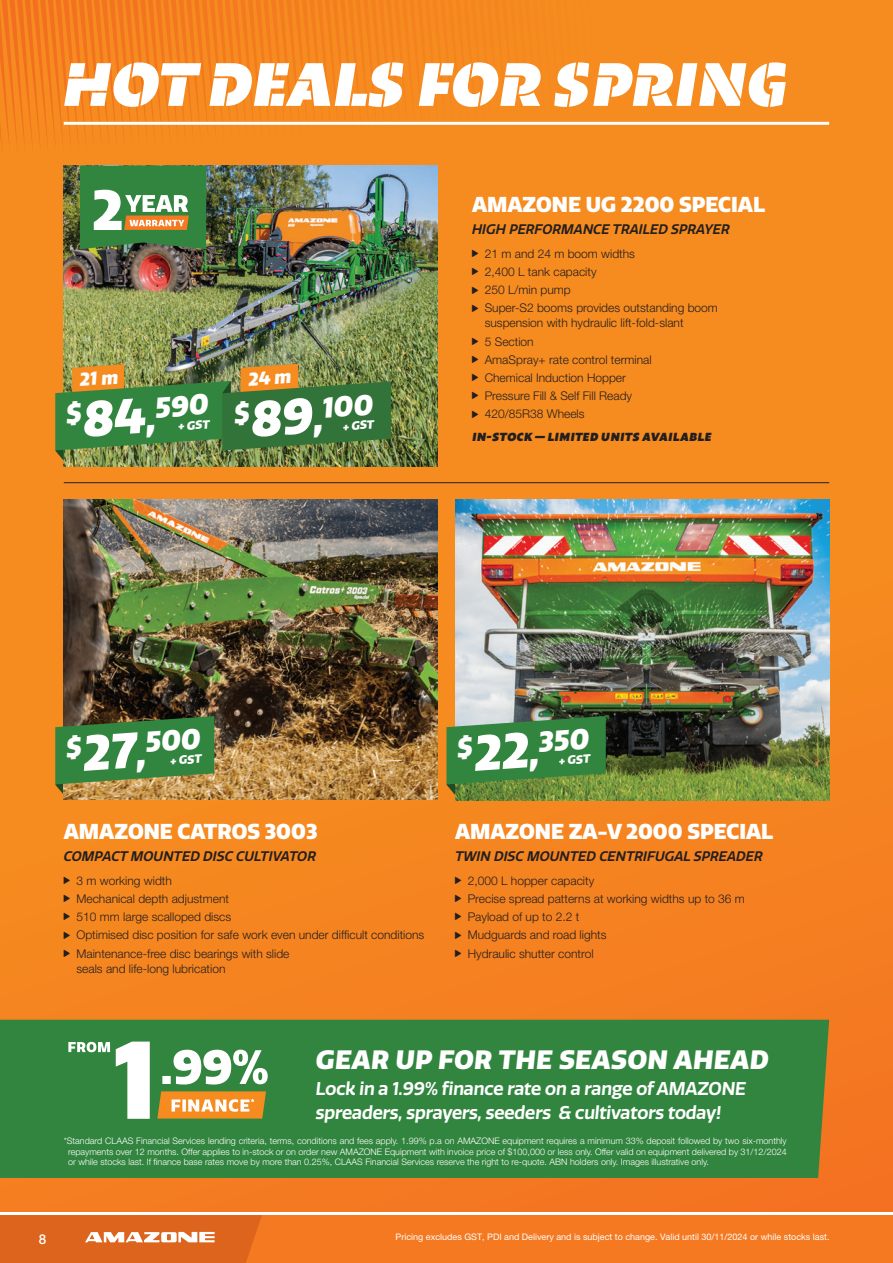
<style>
.page{position:relative;width:893px;height:1263px;background:#fff}
.page>*{position:absolute;margin:0;border:0;box-sizing:border-box;transform-origin:0 0}
.t1{font:italic 800 62.4px "Maipo Sans Stencil";letter-spacing:-.02em;color:#fff}
.t2{font:900 27.9px "Quatro";color:#fff}
.t3{font:900 25.8px "Quatro";color:#fff}
.t4{font:900 21px "Quatro";color:#fff}
.t5{font:600 18px/24px "Quatro";color:#fff}
.t6{font:italic 600 13.5px "Quatro";color:#231f20}
.t7{font:500 13.5px "Helvetica Neue LT Pro";color:#fff}
.t8{font:300 12px/18.1px "Helvetica Neue LT Pro";color:#231f20}
.t9{font:italic 800 12px "Maipo Sans";letter-spacing:.01em;color:#231f20}
.t10{font:900 11.55px "Quatro";color:#fff}
.t11{font:300 9px/10.5px "Helvetica Neue LT Pro";color:#fff;text-align:justify}
.t12{font:9px "Helvetica Neue LT Pro";color:#fff}
.s1{font-size:48.45px}
.s2{font-size:38.7px}
</style>
<div class="page">
<div style="left:0;top:1215px;width:893px;height:48px;background:#f47921"></div>
<svg style="left:0;top:1215px;width:262px;height:48px"></svg>
<div style="left:0;top:0;width:893px;height:1212px;background:linear-gradient(to bottom,#f7911e,#f47b21)"></div>
<svg style="left:0;top:0;width:614px;height:156px"></svg>
<img style="left:64px;top:166px;width:374px;height:301px">
<img style="left:455px;top:500px;width:374px;height:301px">
<hr style="left:64px;top:482px;width:765px;height:1px;background:#231f20">
<div style="left:0;top:1020px;width:829px;height:158px;background:#32853f"></div>
<svg style="left:446px;top:716px;width:160px;height:79px"></svg>
<hr style="left:64px;top:122px;width:765px;height:3px;background:#fff">
<svg style="left:80px;top:166px;width:126px;height:83px"></svg>
<img style="left:64px;top:500px;width:374px;height:300px">
<svg style="left:55px;top:716px;width:159px;height:79px"></svg>
<svg style="left:68px;top:1042px;width:42px;height:10px"></svg>
<svg style="left:157px;top:1091px;width:109px;height:27px"></svg>
<svg style="left:162px;top:1050px;width:106px;height:34px"></svg>
<svg style="left:116px;top:1041px;width:34px;height:78px"></svg>
<svg style="left:455px;top:877px;width:6px;height:7px"></svg>
<svg style="left:455px;top:895px;width:6px;height:7px"></svg>
<svg style="left:455px;top:913px;width:6px;height:7px"></svg>
<svg style="left:455px;top:931px;width:6px;height:8px"></svg>
<svg style="left:455px;top:949px;width:6px;height:8px"></svg>
<svg style="left:472px;top:250px;width:6px;height:7px"></svg>
<svg style="left:472px;top:268px;width:6px;height:7px"></svg>
<svg style="left:472px;top:286px;width:6px;height:7px"></svg>
<svg style="left:472px;top:304px;width:6px;height:8px"></svg>
<svg style="left:472px;top:338px;width:6px;height:7px"></svg>
<svg style="left:472px;top:356px;width:6px;height:7px"></svg>
<svg style="left:472px;top:374px;width:6px;height:7px"></svg>
<svg style="left:472px;top:392px;width:6px;height:7px"></svg>
<svg style="left:472px;top:410px;width:6px;height:8px"></svg>
<svg style="left:64px;top:877px;width:6px;height:7px"></svg>
<svg style="left:64px;top:895px;width:6px;height:7px"></svg>
<svg style="left:64px;top:913px;width:6px;height:7px"></svg>
<svg style="left:64px;top:931px;width:6px;height:8px"></svg>
<svg style="left:64px;top:949px;width:6px;height:8px"></svg>
<img style="left:55px;top:364px;width:336px;height:97px">
<h1 class="t1" style="left:62px;top:42px;width:727px">HOT DEALS FOR SPRING</h1>
<h2 class="t2" style="left:64px;top:397px;width:145px;rotate:-4deg">$<span class="s1">84</span><span class="s2">,</span>590</h2>
<p class="t10" style="left:177px;top:419px;width:33px;rotate:-4deg">+ GST</p>
<h2 class="t2" style="left:232px;top:397px;width:141px;rotate:-4deg">$<span class="s1">89</span><span class="s2">,</span>100</h2>
<p class="t10" style="left:342px;top:419px;width:33px;rotate:-4deg">+ GST</p>
<h3 class="t4" style="left:472px;top:192px;width:295px">AMAZONE UG 2200 SPECIAL</h3>
<p class="t6" style="left:472px;top:222px;width:259px">HIGH PERFORMANCE TRAILED SPRAYER</p>
<p class="t8" style="left:485px;top:244px;width:235px">21 m and 24 m boom widths<br>2,400 L tank capacity<br>250 L/min pump<br>Super-S2 booms provides outstanding boom</p>
<p class="t8" style="left:485px;top:314px;width:200px">suspension with hydraulic lift-fold-slant<br>5 Section<br>AmaSpray+ rate control terminal<br>Chemical Induction Hopper<br>Pressure Fill &amp; Self Fill Ready<br>420/85R38 Wheels</p>
<p class="t9" style="left:472px;top:428px;width:241px">IN-STOCK — LIMITED UNITS AVAILABLE</p>
<h2 class="t2" style="left:64px;top:731px;width:137px;rotate:-4deg">$<span class="s1">27</span><span class="s2">,</span>500</h2>
<p class="t10" style="left:169px;top:754px;width:33px;rotate:-4deg">+ GST</p>
<h3 class="t4" style="left:64px;top:819px;width:255px">AMAZONE CATROS 3003</h3>
<p class="t6" style="left:64px;top:849px;width:254px">COMPACT MOUNTED DISC CULTIVATOR</p>
<p class="t8" style="left:77px;top:871px;width:349px">3 m working width<br>Mechanical depth adjustment<br>510 mm large scalloped discs<br>Optimised disc position for safe work even under difficult conditions Maintenance-free disc bearings with slide</p>
<p class="t8" style="left:77px;top:959px;width:150px">seals and life-long lubrication</p>
<h2 class="t2" style="left:455px;top:731px;width:134px;rotate:-4deg">$<span class="s1">22</span><span class="s2">,</span>350</h2>
<p class="t10" style="left:558px;top:754px;width:33px;rotate:-4deg">+ GST</p>
<h3 class="t4" style="left:455px;top:819px;width:320px">AMAZONE ZA-V 2000 SPECIAL</h3>
<p class="t6" style="left:455px;top:849px;width:309px">TWIN DISC MOUNTED CENTRIFUGAL SPREADER</p>
<p class="t8" style="left:468px;top:871px;width:279px">2,000 L hopper capacity<br>Precise spread patterns at working widths up to 36 m<br>Payload of up to 2.2 t<br>Mudguards and road lights<br>Hydraulic shutter control</p>
<h3 class="t3" style="left:315px;top:1044px;width:457px">GEAR UP FOR THE SEASON AHEAD</h3>
<h3 class="t5" style="left:315px;top:1077px;width:434px">Lock in a 1.99% finance rate on a range of AMAZONE spreaders, sprayers, seeders &amp; cultivators today!</h3>
<p class="t11" style="left:68px;top:1136px;width:720px;text-indent:-4px">*Standard CLAAS Financial Services lending criteria, terms, conditions and fees apply. 1.99% p.a on AMAZONE equipment requires a minimum 33% deposit followed by two six-monthly repayments over 12 months. Offer applies to in-stock or on order new AMAZONE Equipment with invoice price of $100,000 or less only. Offer valid on equipment delivered by 31/12/2024 or while stocks last. If finance base rates move by more than 0.25%, CLAAS Financial Services reserve the right to re-quote. ABN holders only. Images illustrative only.</p>
<p class="t7" style="left:39px;top:1231px;width:9px">8</p>
<p class="t12" style="left:396px;top:1232px;width:436px">Pricing excludes GST, PDI and Delivery and is subject to change. Valid until 30/11/2024 or while stocks last.</p>
</div>
